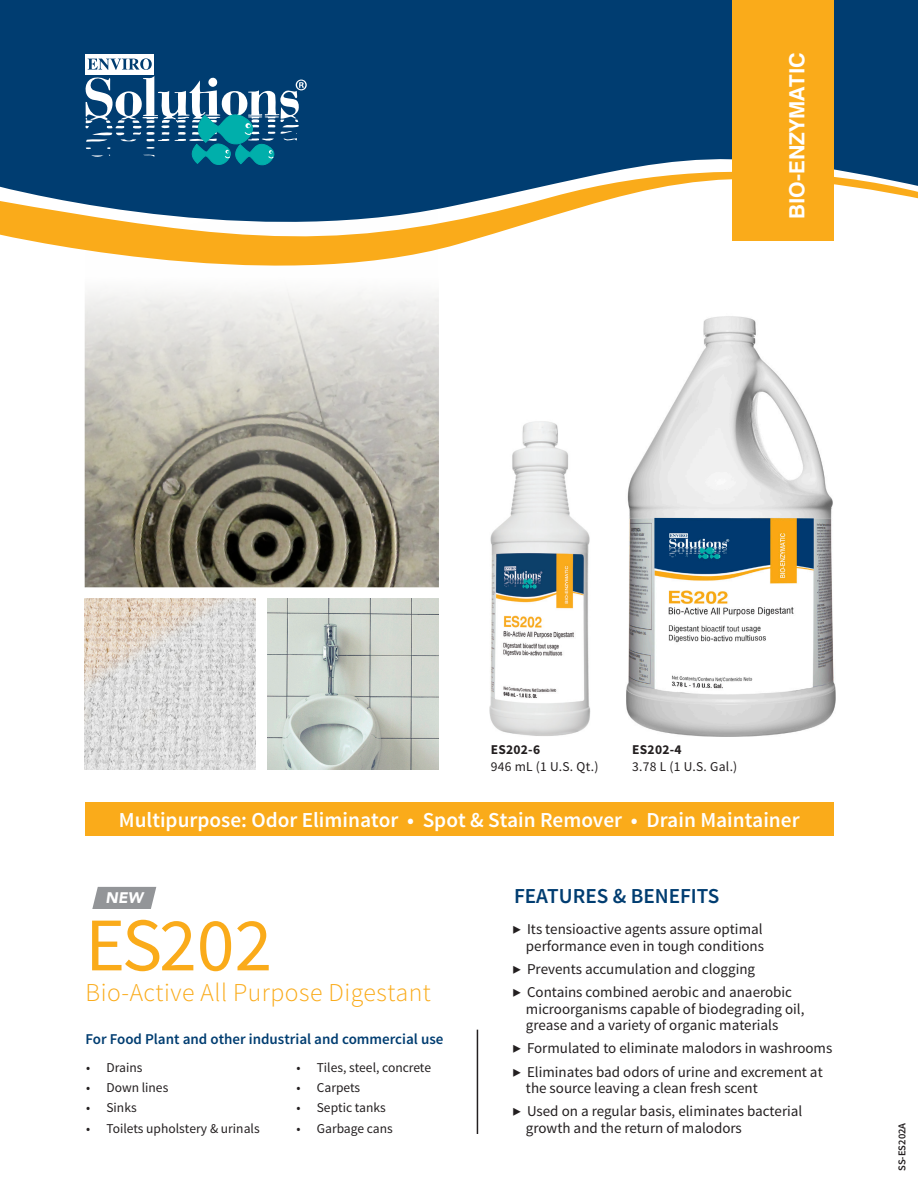
<style>
.page{position:relative;width:918px;height:1188px;background:#fff}
.page>*{position:absolute;margin:0;border:0;box-sizing:border-box;transform-origin:0 0}
.t1{font:75.75px "Source Sans Pro";letter-spacing:-.02em;color:#faab1a}
.t2{font:300 25.65px "Source Sans Pro";letter-spacing:.02em;color:#faab1a}
.t3{font:600 21.3px "Source Sans Pro";color:#fff}
.t4{font:600 21.3px "Source Sans Pro";color:#003d71}
.t5{font:700 21px "Swiss 721 BT";color:#fff}
.t6{font:italic 900 15.3px "Avenir";color:#fff}
.t7{font:15px/16.5px "Source Sans Pro";color:#231f20}
.t8{font:600 15px "Source Sans Pro";color:#003d71}
.t9{font:13.5px "Source Sans Pro";color:#231f20}
.t10{font:700 13.5px "Source Sans Pro";letter-spacing:.02em;color:#231f20}
.t11{font:600 10.5px "Source Sans Pro";color:#231f20}
</style>
<div class="page">
<img style="left:85px;top:299px;width:354px;height:288px">
<div style="left:0;top:0;width:918px;height:141px;background:#003d71"></div>
<svg style="left:0;top:141px;width:918px;height:158px"></svg>
<div style="left:86px;top:54px;width:68px;height:20px;background:#fff"></div>
<svg style="left:88px;top:58px;width:64px;height:12px"></svg>
<svg style="left:86px;top:76px;width:221px;height:89px"></svg>
<img style="left:489px;top:421px;width:102px;height:315px">
<img style="left:626px;top:316px;width:210px;height:421px">
<div style="left:732px;top:0;width:102px;height:241px;background:#faab1a"></div>
<svg style="left:92px;top:887px;width:64px;height:22px"></svg>
<hr style="left:477px;top:1030px;width:1px;height:104px;background:#231f20">
<div style="left:86px;top:802px;width:748px;height:34px;background:#faab1a"></div>
<img style="left:85px;top:599px;width:171px;height:171px">
<img style="left:268px;top:599px;width:171px;height:171px">
<p class="t5" style="left:784px;top:219px;width:169px;rotate:-90deg">BIO-ENZYMATIC</p>
<p class="t10" style="left:491px;top:741px;width:51px">ES202-6</p>
<p class="t9" style="left:491px;top:758px;width:109px">946 mL (1 U.S. Qt.)</p>
<p class="t10" style="left:632px;top:741px;width:51px">ES202-4</p>
<p class="t9" style="left:632px;top:758px;width:107px">3.78 L (1 U.S. Gal.)</p>
<p class="t3" style="left:119px;top:807px;width:682px">Multipurpose: Odor Eliminator • Spot &amp; Stain Remover • Drain Maintainer</p>
<p class="t6" style="left:106px;top:885px;width:39px">NEW</p>
<p class="t1" style="left:86px;top:898px;width:188px">ES202</p>
<p class="t2" style="left:86px;top:977px;width:347px">Bio-Active All Purpose Digestant</p>
<p class="t8" style="left:86px;top:1029px;width:360px">For Food Plant and other industrial and commercial use</p>
<p class="t9" style="left:86px;top:1059px;width:58px">• Drains</p>
<p class="t9" style="left:86px;top:1079px;width:84px">• Down lines</p>
<p class="t9" style="left:86px;top:1100px;width:52px">• Sinks</p>
<p class="t9" style="left:86px;top:1120px;width:175px">• Toilets upholstery &amp; urinals</p>
<p class="t9" style="left:297px;top:1059px;width:136px">• Tiles, steel, concrete</p>
<p class="t9" style="left:297px;top:1079px;width:65px">• Carpets</p>
<p class="t9" style="left:297px;top:1100px;width:91px">• Septic tanks</p>
<p class="t9" style="left:297px;top:1120px;width:98px">• Garbage cans</p>
<p class="t4" style="left:514px;top:882px;width:207px">FEATURES &amp; BENEFITS</p>
<p class="t7" style="left:512px;top:921px;width:253px;text-align:right">▶ Its tensioactive agents assure optimal performance even in tough conditions</p>
<p class="t7" style="left:512px;top:961px;width:244px">▶ Prevents accumulation and clogging</p>
<p class="t7" style="left:526px;top:984px;width:280px;text-indent:-14px">▶ Contains combined aerobic and anaerobic microorganisms capable of biodegrading oil, grease and a variety of organic materials</p>
<p class="t7" style="left:512px;top:1041px;width:321px">▶ Formulated to eliminate malodors in washrooms</p>
<p class="t7" style="left:526px;top:1064px;width:298px;text-indent:-14px">▶ Eliminates bad odors of urine and excrement at the source leaving a clean fresh scent</p>
<p class="t7" style="left:526px;top:1104px;width:278px;text-indent:-14px">▶ Used on a regular basis, eliminates bacterial growth and the return of malodors</p>
<p class="t11" style="left:895px;top:1171px;width:49px;rotate:-90deg">SS-ES202A</p>
</div>
